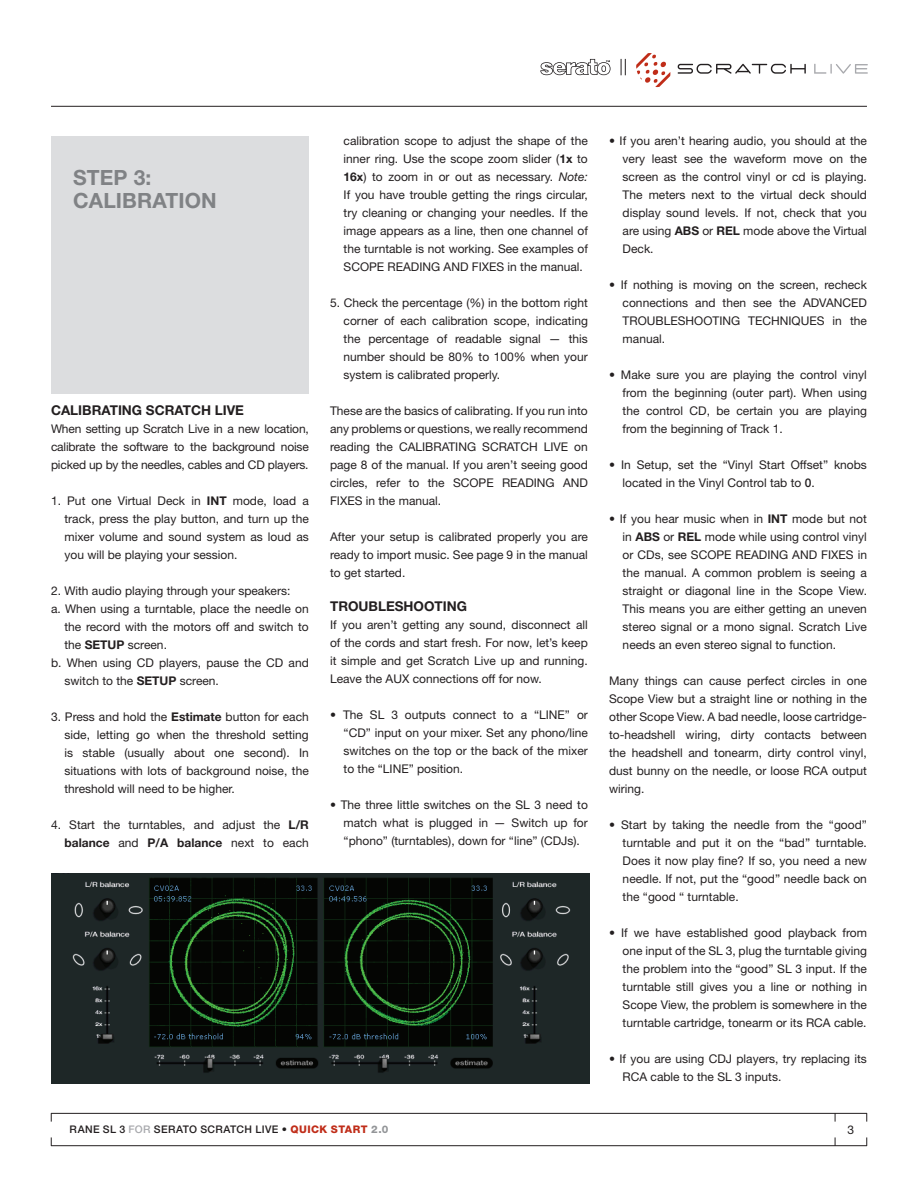
<style>
.page{position:relative;width:918px;height:1188px;background:#fff}
.page>*{position:absolute;margin:0;border:0;box-sizing:border-box;transform-origin:0 0}
.t1{font:700 21px/22.5px "Helvetica Neue LT Std";letter-spacing:.005em;color:#808285;text-align:center}
.t2{font:700 13.5px "Helvetica Neue LT Std";color:#231f20}
.t3{font:12px/18px "Helvetica Neue LT Std";color:#231f20;text-align:justify}
.t4{font:500 10.5px "Helvetica Neue LT Std";letter-spacing:.035em;color:#231f20}
.s1{font-weight:700}
.s2{font-style:italic}
.s3{font-weight:500}
.s4{color:#a8a9ad}
.s5{font-weight:800;color:#c02d19}
.s6{font-weight:800;color:#939598}
</style>
<div class="page">
<hr style="left:51px;top:106px;width:816px;height:1px;background:#231f20">
<hr style="left:51px;top:1113px;width:816px;height:1px;background:#231f20">
<hr style="left:51px;top:1145px;width:816px;height:1px;background:#231f20">
<svg style="left:540px;top:59px;width:71px;height:16px"></svg>
<svg style="left:621px;top:59px;width:5px;height:16px"></svg>
<svg style="left:636px;top:53px;width:34px;height:34px"></svg>
<svg style="left:678px;top:64px;width:128px;height:10px"></svg>
<svg style="left:814px;top:64px;width:54px;height:10px"></svg>
<img style="left:51px;top:874px;width:539px;height:209px">
<div style="left:51px;top:136px;width:258px;height:258px;background:#dcdddf"></div>
<h1 class="t1" style="left:73px;top:166px;width:29px">Step</h1>
<h1 class="t1" style="left:73px;top:166px;width:145px">3:<br>CALIBRATION</h1>
<p class="t2" style="left:51px;top:401px;width:28px">Calibr</p>
<p class="t2" style="left:102px;top:401px;width:129px">atin g SCRATCH Live</p>
<p class="t3" style="left:51px;top:419px;width:259px">When setting up Scratch Live in a new location, calibrate the software to the background noise picked up by the needles, cables and CD players.</p>
<p class="t3" style="left:65px;top:491px;width:246px;text-indent:-14px">1. Put one Virtual Deck in <span class="s1">INT</span> mode, load a track, press the play button, and turn up the mixer volume and sound system as loud as you will be playing your session.</p>
<p class="t3" style="left:51px;top:581px;width:241px">2. With audio playing through your speakers:</p>
<p class="t3" style="left:51px;top:599px;width:259px">a. When using a turntable, place the needle on</p>
<p class="t3" style="left:65px;top:617px;width:246px">the record with the motors off and switch to</p>
<p class="t3" style="left:65px;top:635px;width:104px">the <span class="s1">SETUP</span> screen.</p>
<p class="t3" style="left:51px;top:653px;width:259px">b. When using CD players, pause the CD and</p>
<p class="t3" style="left:65px;top:671px;width:156px">switch to the <span class="s1">SETUP</span> screen.</p>
<p class="t3" style="left:65px;top:707px;width:246px;text-indent:-14px">3. Press and hold the <span class="s1">Estimate</span> button for each side, letting go when the threshold setting is stable (usually about one second). In situations with lots of background noise, the threshold will need to be higher.</p>
<p class="t3" style="left:51px;top:815px;width:259px;text-align:right">4. Start the turntables, and adjust the <span class="s1">L/R balance</span> and <span class="s1">P/A balance</span> next to each</p>
<p class="t3" style="left:344px;top:131px;width:246px">calibration scope to adjust the shape of the inner ring. Use the scope zoom slider (<span class="s1">1x</span> to <span class="s1">16x</span>) to zoom in or out as necessary. <span class="s2">Note:<br></span>If you have trouble getting the rings circular, try cleaning or changing your needles. If the image appears as a line, then one channel of the turntable is not working. See examples of SCOPE READING AND FIXES in the manual.</p>
<p class="t3" style="left:344px;top:293px;width:246px;text-indent:-14px">5. Check the percentage (%) in the bottom right corner of each calibration scope, indicating the percentage of readable signal — this number should be 80% to 100% when your system is calibrated properly.</p>
<p class="t3" style="left:330px;top:401px;width:259px">These are the basics of calibrating. If you run into any problems or questions, we really recommend reading the CALIBRATING SCRATCH LIVE on page 8 of the manual. If you aren’t seeing good circles, refer to the SCOPE READING AND FIXES in the manual.</p>
<p class="t3" style="left:330px;top:527px;width:259px">After your setup is calibrated properly you are ready to import music. See page 9 in the manual to get started.</p>
<p class="t2" style="left:330px;top:598px;width:137px">TROUBLESHOOTING</p>
<p class="t3" style="left:330px;top:616px;width:259px">If you aren’t getting any sound, disconnect all of the cords and start fresh. For now, let’s keep it simple and get Scratch Live up and running.<br>Leave the AUX connections off for now.</p>
<p class="t3" style="left:344px;top:706px;width:246px;text-indent:-14px">• The SL 3 outputs connect to a “LINE” or “CD” input on your mixer. Set any phono/line switches on the top or the back of the mixer to the “LINE” position.</p>
<p class="t3" style="left:344px;top:796px;width:246px;text-indent:-14px">• The three little switches on the SL 3 need to match what is plugged in — Switch up for “phono” (turntables), down for “line” (CDJs).</p>
<p class="t3" style="left:623px;top:131px;width:246px;text-indent:-14px">• If you aren’t hearing audio, you should at the very least see the waveform move on the screen as the control vinyl or cd is playing.<br>The meters next to the virtual deck should display sound levels. If not, check that you are using <span class="s1">ABS</span> or <span class="s1">REL</span> mode above the Virtual Deck.</p>
<p class="t3" style="left:623px;top:275px;width:246px;text-align:left;text-indent:-14px">• If nothing is moving on the screen, recheck connections and then see the Advanced<br>Troubleshooting</p>
<p class="t3" style="left:748px;top:311px;width:16px">Techniques</p>
<p class="t3" style="left:833px;top:311px;width:36px">in the</p>
<p class="t3" style="left:623px;top:329px;width:44px">manual.</p>
<p class="t3" style="left:623px;top:365px;width:246px;text-indent:-14px">• Make sure you are playing the control vinyl from the beginning (outer part). When using the control CD, be certain you are playing from the beginning of Track 1.</p>
<p class="t3" style="left:623px;top:455px;width:246px;text-indent:-14px">• In Setup, set the “Vinyl Start Offset” knobs located in the Vinyl Control tab to <span class="s3">0</span>.</p>
<p class="t3" style="left:623px;top:509px;width:246px;text-indent:-14px">• If you hear music when in <span class="s1">INT</span> mode but not in <span class="s1">ABS</span> or <span class="s1">REL</span> mode while using control vinyl or CDs, see SCOPE READING AND FIXES in the manual. A common problem is seeing a straight or diagonal line in the Scope View.<br>This means you are either getting an uneven stereo signal or a mono signal. Scratch Live needs an even stereo signal to function.</p>
<p class="t3" style="left:609px;top:671px;width:259px">Many things can cause perfect circles in one Scope View but a straight line or nothing in the other Scope View. A bad needle, loose cartridge&shy;to-headshell wiring, dirty contacts between the headshell and tonearm, dirty control vinyl, dust bunny on the needle, or loose RCA output wiring.</p>
<p class="t3" style="left:623px;top:815px;width:246px;text-indent:-14px">• Start by taking the needle from the “good” turntable and put it on the “bad” turntable.<br>Does it now play fine? If so, you need a new needle. If not, put the “good” needle back on the “good “ turntable.</p>
<p class="t3" style="left:623px;top:923px;width:246px;text-indent:-14px">• If we have established good playback from one input of the SL 3, plug the turntable giving the problem into the “good” SL 3 input. If the turntable still gives you a line or nothing in Scope View, the problem is somewhere in the turntable cartridge, tonearm or its RCA cable.</p>
<p class="t3" style="left:623px;top:1049px;width:246px;text-indent:-14px">• If you are using CDJ players, try replacing its<br>RCA cable to the SL 3 inputs.</p>
<p class="t4" style="left:70px;top:1123px;width:320px">RANE SL 3 <span class="s4">FOR</span> SERATO SCRATCH LIVE • <span class="s5">QUICK START</span> <span class="s6">2.0</span></p>
<p class="t3" style="left:848px;top:1120px;width:8px">3</p>
</div>
